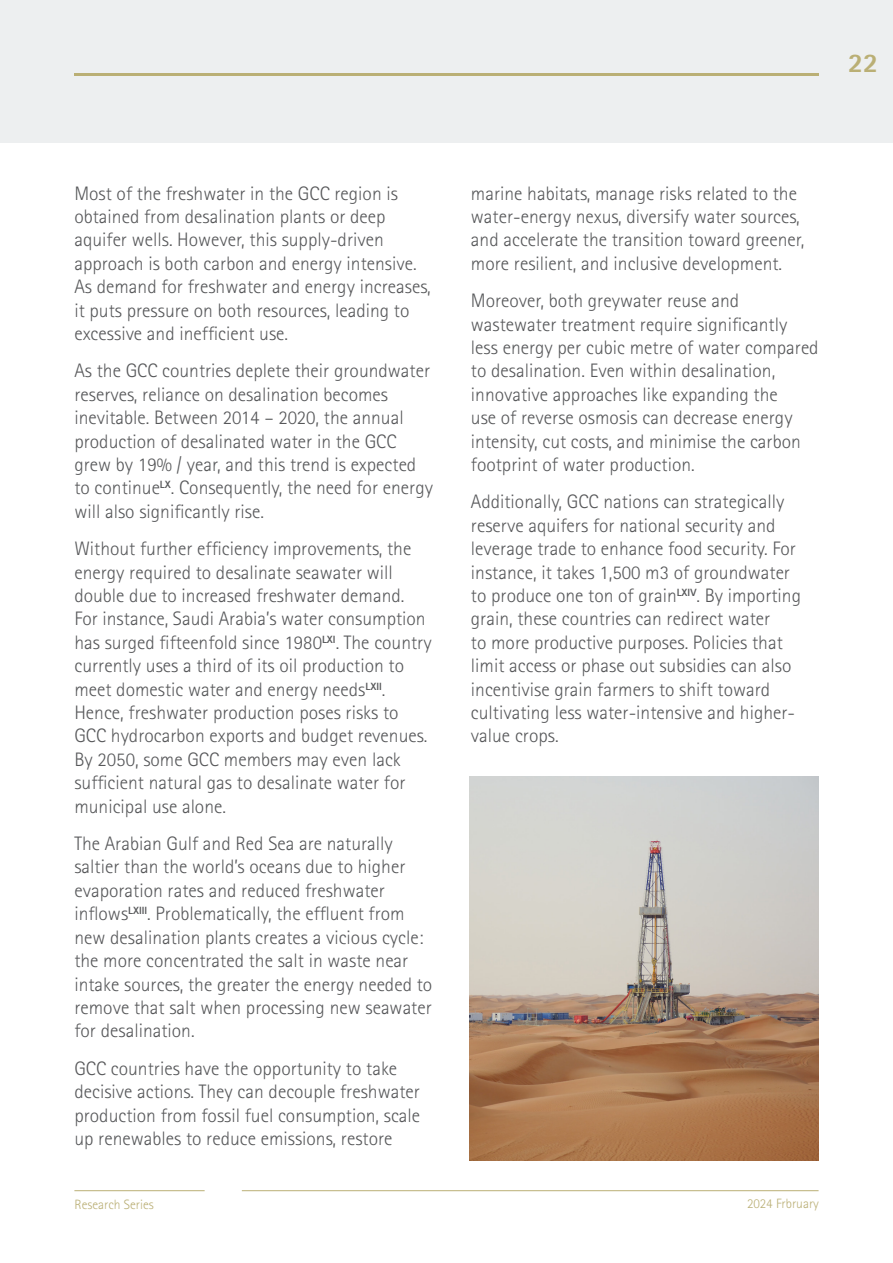
<style>
.page{position:relative;width:893px;height:1263px;background:#fff}
.page>*{position:absolute;margin:0;border:0;box-sizing:border-box;transform-origin:0 0}
.t1{font:800 27px "Rotis Sans Serif Std";color:#baaf75}
.t2{font:300 19.5px/23.4px "Rotis Sans Serif Std";color:#57585a}
.t3{font:300 13.5px "Rotis Sans Serif Std";color:#baaf75}
</style>
<div class="page">
<div style="left:0;top:0;width:893px;height:142px;background:#edeff0"></div>
<hr style="left:0;top:0;width:1px;height:143px;background:#baaf75">
<hr style="left:74px;top:73px;width:745px;height:3px;background:#baaf75">
<img style="left:470px;top:776px;width:349px;height:385px">
<hr style="left:74px;top:1190px;width:131px;height:1px;background:#baaf75">
<hr style="left:242px;top:1190px;width:577px;height:1px;background:#baaf75">
<p class="t1" style="left:848px;top:45px;width:32px">22</p>
<p class="t2" style="left:74px;top:181px;width:358px">Most of the freshwater in the GCC region is obtained from desalination plants or deep aquifer wells. However, this supply-driven approach is both carbon and energy intensive.<br>As demand for freshwater and energy increases, it puts pressure on both resources, leading to excessive and inefficient use.</p>
<p class="t2" style="left:74px;top:359px;width:360px">As the GCC countries deplete their groundwater reserves, reliance on desalination becomes inevitable. Between 2014 – 2020, the annual production of desalinated water in the GCC grew by 19% / year, and this trend is expected to continue<sup>LX</sup>. Consequently, the need for energy will also significantly rise.</p>
<p class="t2" style="left:74px;top:537px;width:359px">Without further efficiency improvements, the energy required to desalinate seawater will double due to increased freshwater demand.<br>For instance, Saudi Arabia’s water consumption has surged fifteenfold since 1980<sup>LXI</sup>. The country currently uses a third of its oil production to meet domestic water and energy needs<sup>LXII</sup>.<br>Hence, freshwater production poses risks to GCC hydrocarbon exports and budget revenues.<br>By 2050, some GCC members may even lack sufficient natural gas to desalinate water for municipal use alone.</p>
<p class="t2" style="left:74px;top:832px;width:359px">The Arabian Gulf and Red Sea are naturally saltier than the world’s oceans due to higher evaporation rates and reduced freshwater inflows<sup>LXIII</sup>. Problematically, the effluent from new desalination plants creates a vicious cycle: the more concentrated the salt in waste near intake sources, the greater the energy needed to remove that salt when processing new seawater for desalination.</p>
<p class="t2" style="left:74px;top:1056px;width:347px">GCC countries have the opportunity to take decisive actions. They can decouple freshwater production from fossil fuel consumption, scale up renewables to reduce emissions, restore</p>
<p class="t2" style="left:471px;top:181px;width:335px">marine habitats, manage risks related to the water-energy nexus, diversify water sources, and accelerate the transition toward greener, more resilient, and inclusive development.</p>
<p class="t2" style="left:471px;top:289px;width:349px">Moreover, both greywater reuse and wastewater treatment require significantly less energy per cubic metre of water compared to desalination. Even within desalination, innovative approaches like expanding the<br>use of reverse osmosis can decrease energy intensity, cut costs, and minimise the carbon footprint of water production.</p>
<p class="t2" style="left:471px;top:490px;width:332px">Additionally, GCC nations can strategically reserve aquifers for national security and leverage trade to enhance food security. For instance, it takes 1,500 m3 of groundwater to produce one ton of grain<sup>LXIV</sup>. By importing grain, these countries can redirect water<br>to more productive purposes. Policies that limit access or phase out subsidies can also incentivise grain farmers to shift toward cultivating less water-intensive and higher&shy;value crops.</p>
<p class="t3" style="left:74px;top:1197px;width:81px">Research Series</p>
<p class="t3" style="left:747px;top:1195px;width:73px">2024 Frbruary</p>
</div>
